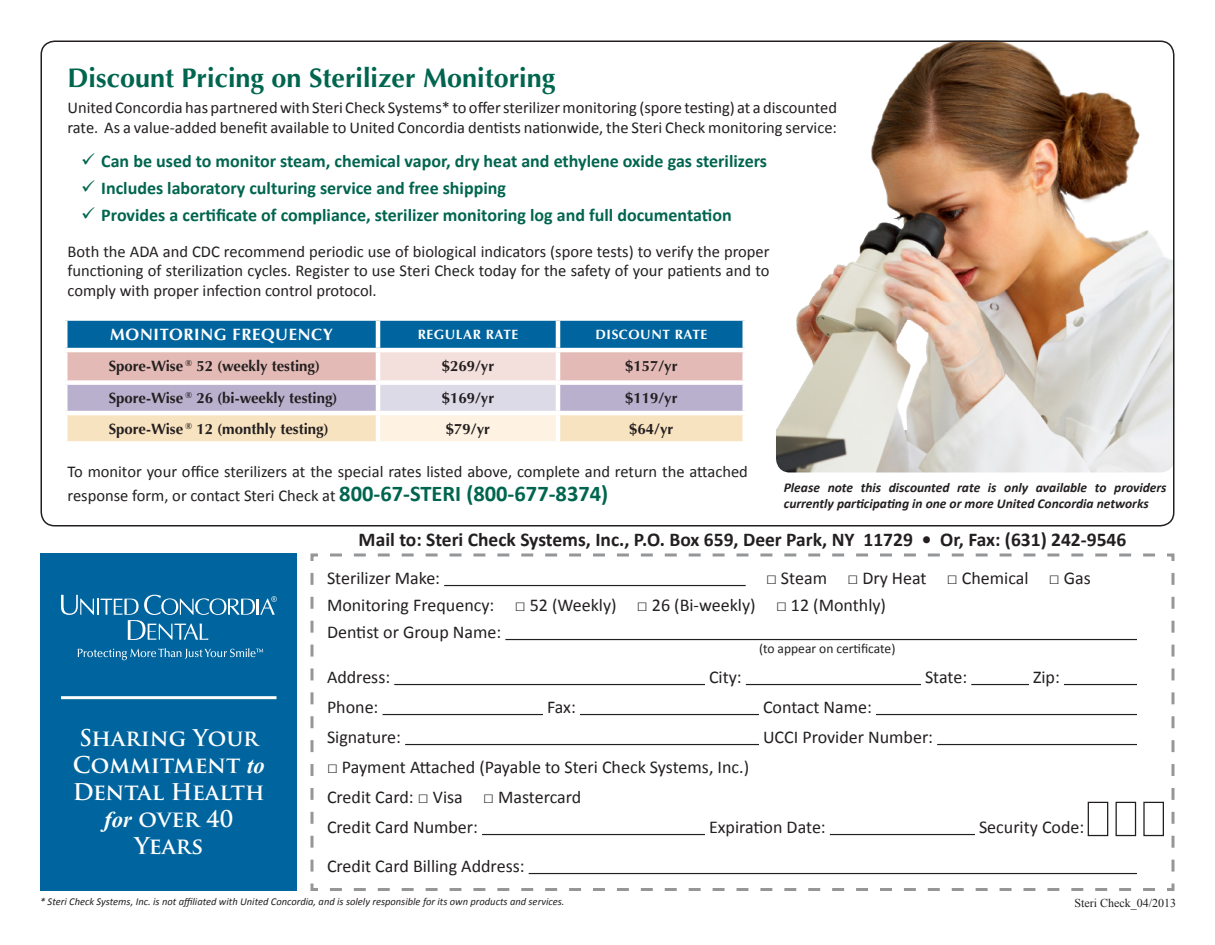
<style>
.page{position:relative;width:1215px;height:945px;background:#fff}
.page>*{position:absolute;margin:0;border:0;box-sizing:border-box;transform-origin:0 0}
.t1{font:700 27px "Optima LT Std";color:#00654f}
.t2{font:700 22.5px/27px "Trajan Pro";color:#fff;text-align:center}
.t3{font:700 19.5px "Calibri";color:#231f20}
.t4{font:18px "Calibri";color:#231f20}
.t5{font:700 18px "Calibri";color:#00654f}
.t6{font:16.5px/19.5px "Calibri";color:#231f20}
.t7{font:700 16.5px "Optima LT Std";letter-spacing:.04em;color:#fff}
.t8{font:700 15px "Optima LT Std";color:#231f20}
.t9{font:italic 700 13.5px/16.2px "Calibri";color:#231f20}
.t10{font:700 13.5px "Optima LT Std";letter-spacing:.04em;color:#fff}
.t11{font:13.5px "Calibri";color:#231f20}
.t12{font:12px "Times New Roman";color:#231f20}
.t13{font:italic 10.5px "Calibri";color:#231f20}
.s1{font-weight:700;font-size:22.5px;color:#00654f}
.s2{font-family:"Times New Roman";font-style:italic}
</style>
<div class="page">
<img style="left:776px;top:42px;width:398px;height:430px">
<div style="left:40px;top:554px;width:257px;height:337px;background:#00659e"></div>
<svg style="left:68px;top:321px;width:674px;height:120px;background:#a3aebc"></svg>
<div style="left:378px;top:413px;width:180px;height:30px;background:#fef2e2"></div>
<hr style="left:376px;top:352px;width:4px;height:28px;background:#fff">
<hr style="left:556px;top:352px;width:4px;height:28px;background:#fff">
<div style="left:63px;top:380px;width:315px;height:5px;background:#fff"></div>
<div style="left:378px;top:380px;width:180px;height:5px;background:#fff"></div>
<hr style="left:376px;top:385px;width:4px;height:26px;background:#fff">
<div style="left:558px;top:380px;width:189px;height:5px;background:#fff"></div>
<hr style="left:556px;top:385px;width:4px;height:26px;background:#fff">
<hr style="left:63px;top:411px;width:315px;height:4px;background:#fff">
<hr style="left:378px;top:411px;width:180px;height:4px;background:#fff">
<hr style="left:376px;top:415px;width:4px;height:26px;background:#fff">
<hr style="left:558px;top:411px;width:189px;height:4px;background:#fff">
<hr style="left:556px;top:415px;width:4px;height:26px;background:#fff">
<div style="left:378px;top:441px;width:180px;height:5px;background:#fff"></div>
<hr style="left:376px;top:321px;width:4px;height:27px;background:#fff">
<hr style="left:556px;top:321px;width:4px;height:27px;background:#fff">
<hr style="left:63px;top:348px;width:315px;height:4px;background:#fff">
<hr style="left:378px;top:348px;width:180px;height:4px;background:#fff">
<hr style="left:558px;top:348px;width:189px;height:4px;background:#fff">
<svg style="left:310px;top:553px;width:865px;height:338px"></svg>
<svg style="left:61px;top:595px;width:216px;height:45px"></svg>
<svg style="left:78px;top:648px;width:185px;height:12px"></svg>
<hr style="left:61px;top:696px;width:215px;height:3px;background:#fff">
<div style="left:1088px;top:802px;width:20px;height:34px;border:1px solid #231f20"></div>
<div style="left:1143px;top:802px;width:21px;height:34px;border:1px solid #231f20"></div>
<div style="left:1116px;top:802px;width:20px;height:34px;border:1px solid #231f20"></div>
<p class="t1" style="left:68px;top:62px;width:489px">Discount Pricing on Sterilizer Monitoring</p>
<p class="t6" style="left:68px;top:98px;width:771px">United Concordia has partnered with Steri Check Systems* to offer sterilizer monitoring (spore testing) at a discounted rate. As a value-added benefit available to United Concordia dentists nationwide, the Steri Check monitoring service:</p>
<p class="t5" style="left:101px;top:149px;width:667px">Can be used to monitor steam, chemical vapor, dry heat and ethylene oxide gas sterilizers</p>
<p class="t5" style="left:101px;top:176px;width:406px">Includes laboratory culturing service and free shipping</p>
<p class="t5" style="left:101px;top:203px;width:632px">Provides a certificate of compliance, sterilizer monitoring log and full documentation</p>
<p class="t6" style="left:68px;top:242px;width:704px;text-align:justify">Both the ADA and CDC recommend periodic use of biological indicators (spore tests) to verify the proper functioning of sterilization cycles. Register to use Steri Check today for the safety of your patients and to comply with proper infection control protocol.</p>
<p class="t7" style="left:110px;top:325px;width:224px">MONITORING FREQUENCY</p>
<p class="t10" style="left:418px;top:327px;width:102px">REGULAR RATE</p>
<p class="t10" style="left:596px;top:327px;width:113px">DISCOUNT RATE</p>
<p class="t8" style="left:109px;top:357px;width:213px">Spore-Wise <sup>®</sup> 52 (weekly testing)</p>
<p class="t8" style="left:442px;top:357px;width:54px">$269/yr</p>
<p class="t8" style="left:625px;top:357px;width:54px">$157/yr</p>
<p class="t8" style="left:109px;top:390px;width:230px">Spore-Wise <sup>®</sup> 26 (bi-weekly testing)</p>
<p class="t8" style="left:442px;top:390px;width:54px">$169/yr</p>
<p class="t8" style="left:625px;top:390px;width:54px">$119/yr</p>
<p class="t8" style="left:109px;top:420px;width:221px">Spore-Wise <sup>®</sup> 12 (monthly testing)</p>
<p class="t8" style="left:446px;top:420px;width:46px">$79/yr</p>
<p class="t8" style="left:629px;top:420px;width:46px">$64/yr</p>
<p class="t6" style="left:68px;top:460px;width:682px;line-height:24px">To monitor your office sterilizers at the special rates listed above, complete and return the attached response form, or contact Steri Check at <span class="s1">800-67-STERI (800-677-8374)</span></p>
<p class="t9" style="left:784px;top:479px;width:384px">Please note this discounted rate is only available to providers currently participating in one or more United Concordia networks</p>
<p class="t2" style="left:79px;top:725px;width:181px">Sharing Your</p>
<p class="t2" style="left:73px;top:752px;width:193px">Commitment <span class="s2">to</span></p>
<p class="t2" style="left:73px;top:779px;width:193px">Dental Health</p>
<p class="t2" style="left:104px;top:806px;width:130px"><span class="s2">for</span> over 40<br>Years</p>
<p class="t3" style="left:359px;top:527px;width:769px">Mail to: Steri Check Systems, Inc., P.O. Box 659, Deer Park, NY 11729 • Or, Fax: (631) 242-9546</p>
<p class="t4" style="left:327px;top:566px;width:115px">Sterilizer Make:</p>
<p class="t4" style="left:766px;top:566px;width:326px">□ Steam □ Dry Heat □ Chemical □ Gas</p>
<p class="t4" style="left:327px;top:593px;width:561px">Monitoring Frequency: □ 52 (Weekly) □ 26 (Bi-weekly) □ 12 (Monthly)</p>
<p class="t4" style="left:327px;top:620px;width:176px">Dentist or Group Name:</p>
<p class="t11" style="left:759px;top:639px;width:138px">(to appear on certificate)</p>
<p class="t4" style="left:327px;top:665px;width:65px">Address:</p>
<p class="t4" style="left:709px;top:665px;width:34px">City:</p>
<p class="t4" style="left:925px;top:665px;width:44px">State:</p>
<p class="t4" style="left:1033px;top:665px;width:28px">Zip:</p>
<p class="t4" style="left:327px;top:695px;width:53px">Phone:</p>
<p class="t4" style="left:547px;top:695px;width:30px">Fax:</p>
<p class="t4" style="left:763px;top:695px;width:110px">Contact Name:</p>
<p class="t4" style="left:327px;top:725px;width:76px">Signature:</p>
<p class="t4" style="left:763px;top:725px;width:172px">UCCI Provider Number:</p>
<p class="t4" style="left:327px;top:755px;width:424px">□ Payment Attached (Payable to Steri Check Systems, Inc.)</p>
<p class="t4" style="left:327px;top:785px;width:256px">Credit Card: □ Visa □ Mastercard</p>
<p class="t4" style="left:327px;top:815px;width:153px">Credit Card Number:</p>
<p class="t4" style="left:709px;top:815px;width:118px">Expiration Date:</p>
<p class="t4" style="left:979px;top:815px;width:107px">Security Code:</p>
<p class="t4" style="left:327px;top:854px;width:199px">Credit Card Billing Address:</p>
<p class="t13" style="left:40px;top:895px;width:526px">* Steri Check Systems, Inc. is not affiliated with United Concordia, and is solely responsible for its own products and services.</p>
<p class="t12" style="left:1074px;top:895px;width:103px">Steri Check_04/2013</p>
</div>
